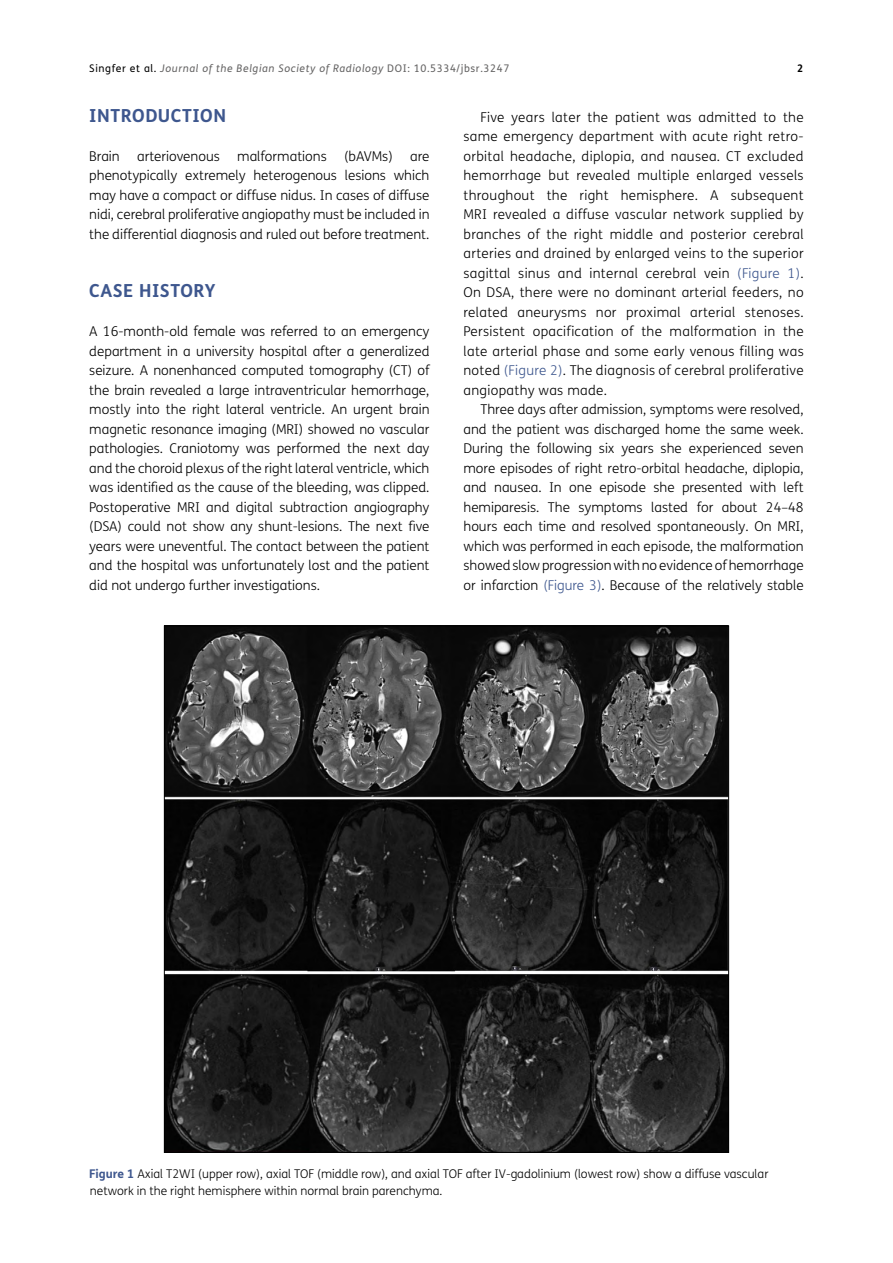
<style>
.page{position:relative;width:893px;height:1263px;background:#fff}
.page>*{position:absolute;margin:0;border:0;box-sizing:border-box;transform-origin:0 0}
.t1{font:700 18px "FS Me";letter-spacing:.03em;color:#3e578e}
.Body_Copy{font:300 13.5px/19.5px "FS Me";letter-spacing:.005em;color:#000;text-align:justify}
.Body_Copy_-_1st_Para{font:300 13.5px/19.5px "FS Me";color:#000;text-align:justify}
.Figure_copy{font:300 12px/16.5px "FS Me";color:#000}
.t2{font:italic 10.5px "FS Me";letter-spacing:.06em;color:#646363}
.t3{font:700 10.5px "FS Me";color:#000}
.s1{font-style:normal;color:#000}
.s2{font-style:normal}
.s3{color:#3e578e}
.s4{font-weight:700;color:#3e578e}
</style>
<div class="page">
<img style="left:166px;top:627px;width:561px;height:524px">
<p class="t2" style="left:89px;top:62px;width:422px"><span class="s1">Singfer et al.</span> Journal of the Belgian Society of Radiology <span class="s2">DOI: 10.5334/jbsr.3247</span></p>
<p class="t3" style="left:797px;top:61px;width:8px">2</p>
<h1 class="t1" style="left:89px;top:104px;width:138px">INTRODUCTION</h1>
<p class="Body_Copy_-_1st_Para" style="left:89px;top:146px;width:32px">Brain</p>
<p class="Body_Copy_-_1st_Para" style="left:137px;top:146px;width:84px">arteriovenous</p>
<p class="Body_Copy_-_1st_Para" style="left:237px;top:146px;width:91px">malformations</p>
<p class="Body_Copy_-_1st_Para" style="left:344px;top:146px;width:50px">(bAVMs)</p>
<p class="Body_Copy" style="left:463px;top:107px;width:342px;text-indent:17px">Five years later the patient was admitted to the same emergency department with acute right retro&shy;orbital headache, diplopia, and nausea. CT excluded hemorrhage but revealed multiple enlarged vessels throughout the right hemisphere. A subsequent MRI revealed a diffuse vascular network supplied by branches of the right middle and posterior cerebral arteries and drained by enlarged veins to the superior sagittal sinus and internal cerebral vein <span class="s3">(Figure 1)</span>.<br>On DSA, there were no dominant arterial feeders, no related aneurysms nor proximal arterial stenoses.<br>Persistent opacification of the malformation in the late arterial phase and some early venous filling was noted <span class="s3">(Figure 2)</span>. The diagnosis of cerebral proliferative angiopathy was made.</p>
<p class="Body_Copy" style="left:463px;top:400px;width:342px;text-indent:17px">Three days after admission, symptoms were resolved, and the patient was discharged home the same week.<br>During the following six years she experienced seven more episodes of right retro-orbital headache, diplopia, and nausea. In one episode she presented with left hemiparesis. The symptoms lasted for about 24–48 hours each time and resolved spontaneously. On MRI, which was performed in each episode, the malformation showed slow progression with no evidence of hemorrhage or infarction <span class="s3">(Figure 3)</span>. Because of the relatively stable</p>
<p class="Body_Copy_-_1st_Para" style="left:89px;top:146px;width:342px;text-indent:321px">are phenotypically extremely heterogenous lesions which may have a compact or diffuse nidus. In cases of diffuse nidi, cerebral proliferative angiopathy must be included in the differential diagnosis and ruled out before treatment.</p>
<h1 class="t1" style="left:89px;top:279px;width:128px">CASE HISTORY</h1>
<p class="Body_Copy_-_1st_Para" style="left:89px;top:322px;width:342px">A 16-month-old female was referred to an emergency department in a university hospital after a generalized seizure. A nonenhanced computed tomography (CT) of the brain revealed a large intraventricular hemorrhage, mostly into the right lateral ventricle. An urgent brain magnetic resonance imaging (MRI) showed no vascular pathologies. Craniotomy was performed the next day and the choroid plexus of the right lateral ventricle, which was identified as the cause of the bleeding, was clipped.<br>Postoperative MRI and digital subtraction angiography (DSA) could not show any shunt-lesions. The next five years were uneventful. The contact between the patient and the hospital was unfortunately lost and the patient did not undergo further investigations.</p>
<p class="Figure_copy" style="left:89px;top:1166px;width:681px"><span class="s4">Figure 1</span> Axial T2WI (upper row), axial TOF (middle row), and axial TOF after IV-gadolinium (lowest row) show a diffuse vascular network in the right hemisphere within normal brain parenchyma.</p>
</div>
